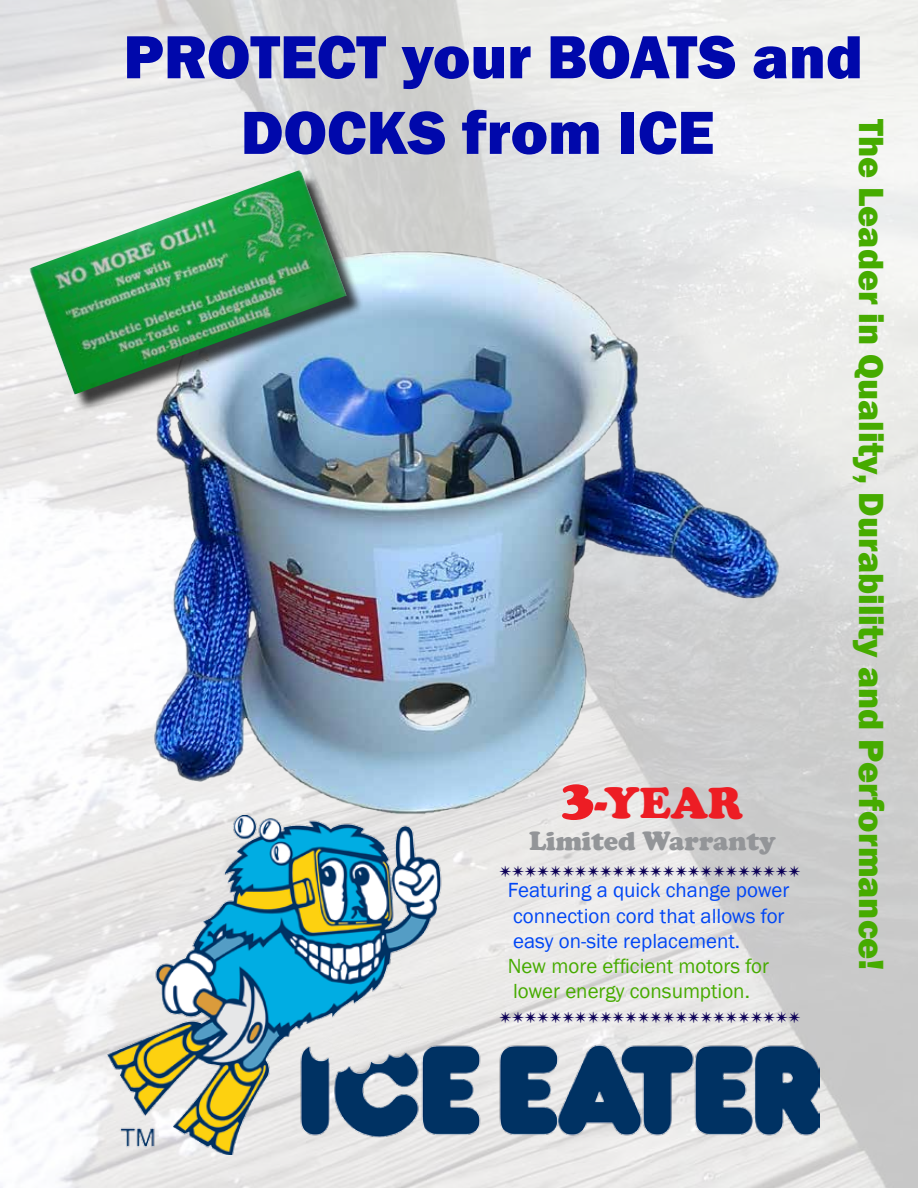
<style>
.page{position:relative;width:918px;height:1188px;background:#fff}
.page>*{position:absolute;margin:0;border:0;box-sizing:border-box;transform-origin:0 0}
.t1{font:800 63px/75.6px "Franklin Gothic";color:#0008ab;text-align:center}
.t2{font:900 45px "Cooper";color:#ed1d24}
.t3{font:800 36px "Franklin Gothic";color:#46ab00}
.t4{font:900 27px "Cooper";color:#939598}
.t5{font:21px/25.2px "Franklin Gothic";color:#0046f5}
.t6{font:21px "Minion Pro";color:#0d0157}
.t7{font:21px/25.2px "Franklin Gothic";color:#46ab00}
.s1{font-size:54px}
</style>
<div class="page">
<img style="left:0;top:0;width:918px;height:1188px">
<img style="left:143px;top:218px;width:636px;height:598px">
<img style="left:108px;top:816px;width:712px;height:338px">
<div style="left:32px;top:173px;width:332px;height:239px;background:#000;opacity:.75"></div>
<img style="left:29px;top:170px;width:318px;height:225px">
<h1 class="t1" style="left:123px;top:19px;width:741px">PROTECT your BOATS and<br>DOCKS from ICE</h1>
<h3 class="t3" style="left:895px;top:119px;width:854px;rotate:90deg">The Leader in Quality, Durability and Performance!</h3>
<h2 class="t2" style="left:562px;top:776px;width:182px"><span class="s1">3</span>-YEAR</h2>
<p class="t4" style="left:529px;top:825px;width:248px">Limited Warranty</p>
<p class="t6" style="left:499px;top:857px;width:303px">✴✴✴✴✴✴✴✴✴✴✴✴✴✴✴✴✴✴✴✴✴✴✴✴</p>
<p class="t5" style="left:508px;top:878px;width:283px">Featuring a quick change power connection cord that allows for easy on-site replacement.</p>
<p class="t7" style="left:508px;top:954px;width:263px">New more efficient motors for lower energy consumption.</p>
<p class="t6" style="left:499px;top:1002px;width:303px">✴✴✴✴✴✴✴✴✴✴✴✴✴✴✴✴✴✴✴✴✴✴✴✴</p>
</div>
